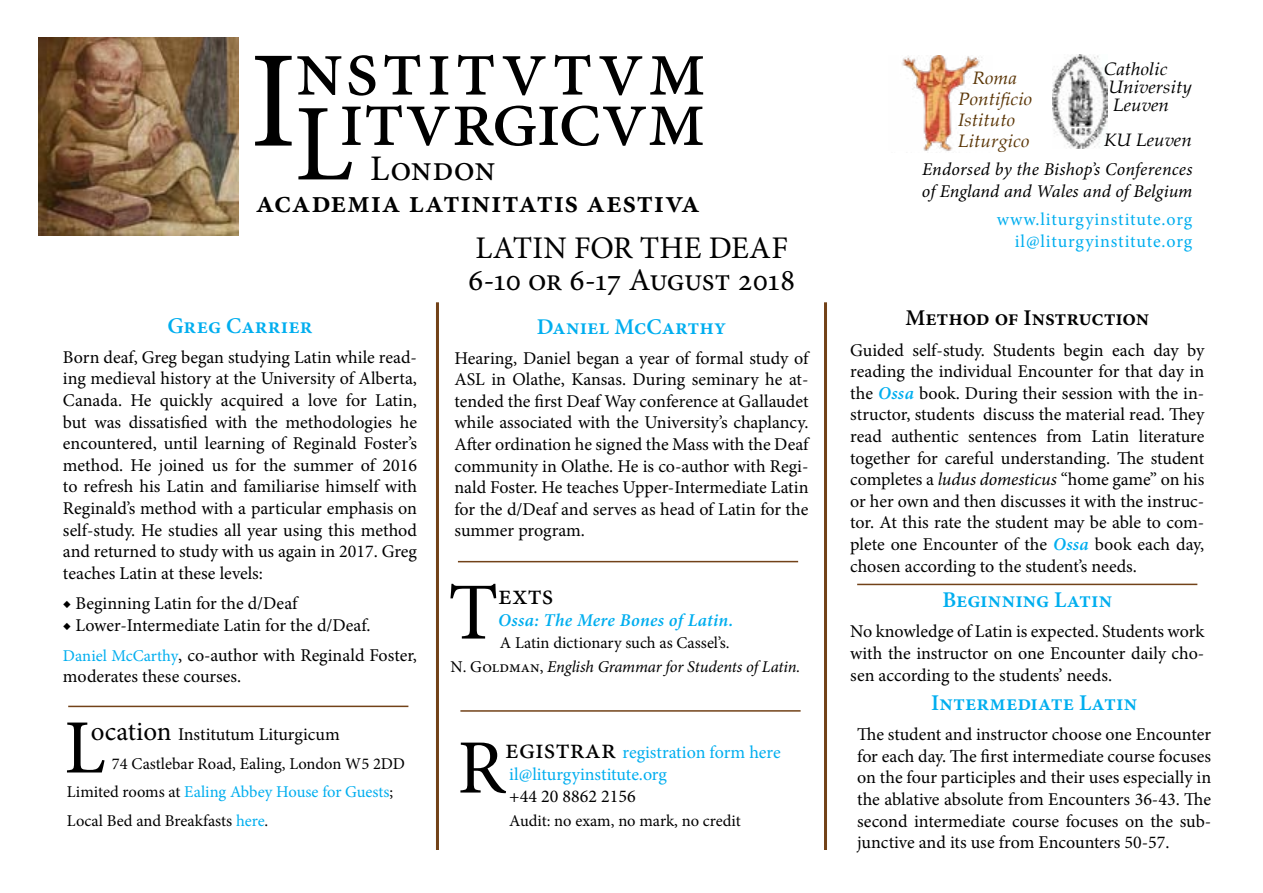
<style>
.page{position:relative;width:1263px;height:893px;background:#fff}
.page>*{position:absolute;margin:0;border:0;box-sizing:border-box;transform-origin:0 0}
.t1{font:82.5px "Minion Pro";letter-spacing:.04em;color:#000}
.t2{font:82.5px "Minion Pro";letter-spacing:-.01em;color:#000}
.t3{font:81.15px "Minion Pro";color:#000}
.t4{font:76.8px "Minion Pro";color:#000}
.t5{font:36px "Minion Pro";letter-spacing:.005em;color:#000}
.t6{font:31.5px/31.5px "Minion Pro";letter-spacing:-.015em;color:#000}
.t7{font:600 31.5px "Minion Pro";letter-spacing:.02em;color:#000}
.t8{font:28.5px "Minion Pro";color:#000}
.t9{font:600 22.5px "Minion Pro";color:#00aeef}
.t10{font:600 22.5px "Minion Pro";letter-spacing:-.01em;color:#000}
.t11{font:18px/21.6px "Minion Pro";letter-spacing:-.005em;color:#000;text-align:justify}
.t12{font:18px/21.6px "Minion Pro";letter-spacing:.055em;color:#00aeef}
.t13{font:italic 18px/21.6px "Minion Pro";letter-spacing:.01em;color:#000}
.t14{font:italic 18px/18px "Palatino Linotype";color:#000;scale:1.06 1}
.t15{font:italic 18px/21px "Palatino Linotype";color:#5c3708;scale:1.06 1}
.t16{font:italic 600 18px "Minion Pro";letter-spacing:.015em;color:#00aeef}
.t17{font:16.5px/28.5px "Minion Pro";color:#000}
.s1{font-size:138px}
.s2{font-size:109.5px}
.s3{font-size:16.5px;color:#00aeef}
.s4{font-size:27px}
.s5{color:#00aeef}
.s6{font-style:italic}
.s7{font-size:28.5px;color:#000}
.s8{font-weight:600;font-style:italic;color:#00aeef}
</style>
<div class="page">
<img style="left:39px;top:38px;width:199px;height:197px">
<hr style="left:436px;top:302px;width:3px;height:548px;background:#724218">
<hr style="left:824px;top:302px;width:3px;height:548px;background:#724218">
<hr style="left:460px;top:710px;width:341px;height:2px;background:#724218">
<hr style="left:458px;top:561px;width:340px;height:1px;background:#724218">
<hr style="left:68px;top:706px;width:340px;height:1px;background:#724218">
<hr style="left:857px;top:584px;width:340px;height:1px;background:#724218">
<img style="left:901px;top:56px;width:81px;height:95px">
<img style="left:1052px;top:54px;width:56px;height:95px">
<h1 class="t1" style="left:250px;top:13px;width:458px"><span class="s1">I</span>nstitvtvm</h1>
<h1 class="t2" style="left:294px;top:63px;width:413px"><span class="s2">L</span> itvrgicvm</h1>
<h3 class="t5" style="left:370px;top:144px;width:126px">London</h3>
<h3 class="t7" style="left:256px;top:180px;width:446px">academia latinitatis aestiva</h3>
<p class="t9" style="left:167px;top:310px;width:147px">Greg Carrier</p>
<p class="t11" style="left:63px;top:346px;width:356px">Born deaf, Greg began studying Latin while read&shy;ing medieval history at the University of Alberta, Canada. He quickly acquired a love for Latin, but was dissatisfied with the methodologies he encountered, until learning of Reginald Foster’s method. He joined us for the summer of 2016 to refresh his Latin and familiarise himself with Reginald’s method with a particular emphasis on self-study. He studies all year using this method and returned to study with us again in 2017. Greg teaches Latin at these levels:</p>
<p class="t11" style="left:63px;top:592px;width:236px">◆ Beginning Latin for the d/Deaf</p>
<p class="t11" style="left:63px;top:610px;width:356px;line-height:30.2px">◆ Lower-Intermediate Latin for the d/Deaf.<br><span class="s3">Daniel McCarthy</span>, co-author with Reginald Foster,</p>
<p class="t11" style="left:63px;top:666px;width:180px">moderates these courses.</p>
<h3 class="t4" style="left:64px;top:696px;width:43px">L</h3>
<p class="t11" style="left:91px;top:724px;width:250px"><span class="s4">ocation</span> Institutum Liturgicum</p>
<p class="t17" style="left:67px;top:749px;width:340px;text-indent:45px">74 Castlebar Road, Ealing, London W5 2DD<br>Limited rooms at <span class="s5">Ealing Abbey House for Guests</span>;<br>Local Bed and Breakfasts <span class="s5">here</span>.</p>
<h3 class="t6" style="left:468px;top:232px;width:329px">LATIN FOR THE DEAF<br>6-10 or 6-17 August 2018</h3>
<p class="t9" style="left:537px;top:311px;width:191px">Daniel McCarthy</p>
<p class="t11" style="left:454px;top:347px;width:356px">Hearing, Daniel began a year of formal study of ASL in Olathe, Kansas. During seminary he at&shy;tended the first Deaf Way conference at Gallaudet while associated with the University’s chaplancy.<br>After ordination he signed the Mass with the Deaf community in Olathe. He is co-author with Regi&shy;nald Foster. He teaches Upper-Intermediate Latin for the d/Deaf and serves as head of Latin for the summer program.</p>
<h2 class="t3" style="left:448px;top:558px;width:52px">T</h2>
<h3 class="t8" style="left:498px;top:576px;width:57px">exts</h3>
<p class="t16" style="left:498px;top:608px;width:236px">Ossa: The Mere Bones of Latin.</p>
<p class="t17" style="left:450px;top:630px;width:351px;line-height:24px;text-indent:49px">A Latin dictionary such as Cassel’s.<br>N. Goldman, <span class="s6">English Grammar for Students of Latin.</span></p>
<h3 class="t4" style="left:458px;top:717px;width:49px">R</h3>
<p class="t12" style="left:505px;top:742px;width:277px"><span class="s7">egistrar</span> registration form here il@liturgyinstitute.org</p>
<p class="t11" style="left:509px;top:785px;width:128px">+44 20 8862 2156</p>
<p class="t17" style="left:509px;top:806px;width:233px">Audit: no exam, no mark, no credit</p>
<p class="t15" style="left:958px;top:66px;width:71px;text-indent:14px">Roma<br>Pontificio<br>Istituto<br>Liturgico</p>
<p class="t14" style="left:1104px;top:59px;width:85px">Catholic<br>University<br>Leuven</p>
<p class="t14" style="left:1104px;top:130px;width:85px">KU Leuven</p>
<p class="t13" style="left:922px;top:159px;width:272px">Endorsed by the Bishop’s Conferences of England and Wales and of Belgium</p>
<p class="t12" style="left:997px;top:209px;width:197px;text-align:right">www.liturgyinstitute.org il@liturgyinstitute.org</p>
<p class="t10" style="left:905px;top:303px;width:245px">Method of Instruction</p>
<p class="t11" style="left:850px;top:339px;width:356px">Guided self-study. Students begin each day by reading the individual Encounter for that day in the <span class="s8">Ossa</span> book. During their session with the in&shy;structor, students discuss the material read. They read authentic sentences from Latin literature together for careful understanding. The student completes a <span class="s6">ludus domesticus</span> “home game” on his or her own and then discusses it with the instruc&shy;tor. At this rate the student may be able to com&shy;plete one Encounter of the <span class="s8">Ossa</span> book each day, chosen according to the student’s needs.</p>
<p class="t9" style="left:942px;top:584px;width:171px">Beginning Latin</p>
<p class="t11" style="left:850px;top:621px;width:356px">No knowledge of Latin is expected. Students work with the instructor on one Encounter daily cho&shy;sen according to the students’ needs.</p>
<p class="t9" style="left:931px;top:687px;width:207px">Intermediate Latin</p>
<p class="t11" style="left:857px;top:724px;width:356px">The student and instructor choose one Encounter for each day. The first intermediate course focuses on the four participles and their uses especially in the ablative absolute from Encounters 36-43. The second intermediate course focuses on the sub&shy;junctive and its use from Encounters 50-57.</p>
</div>
